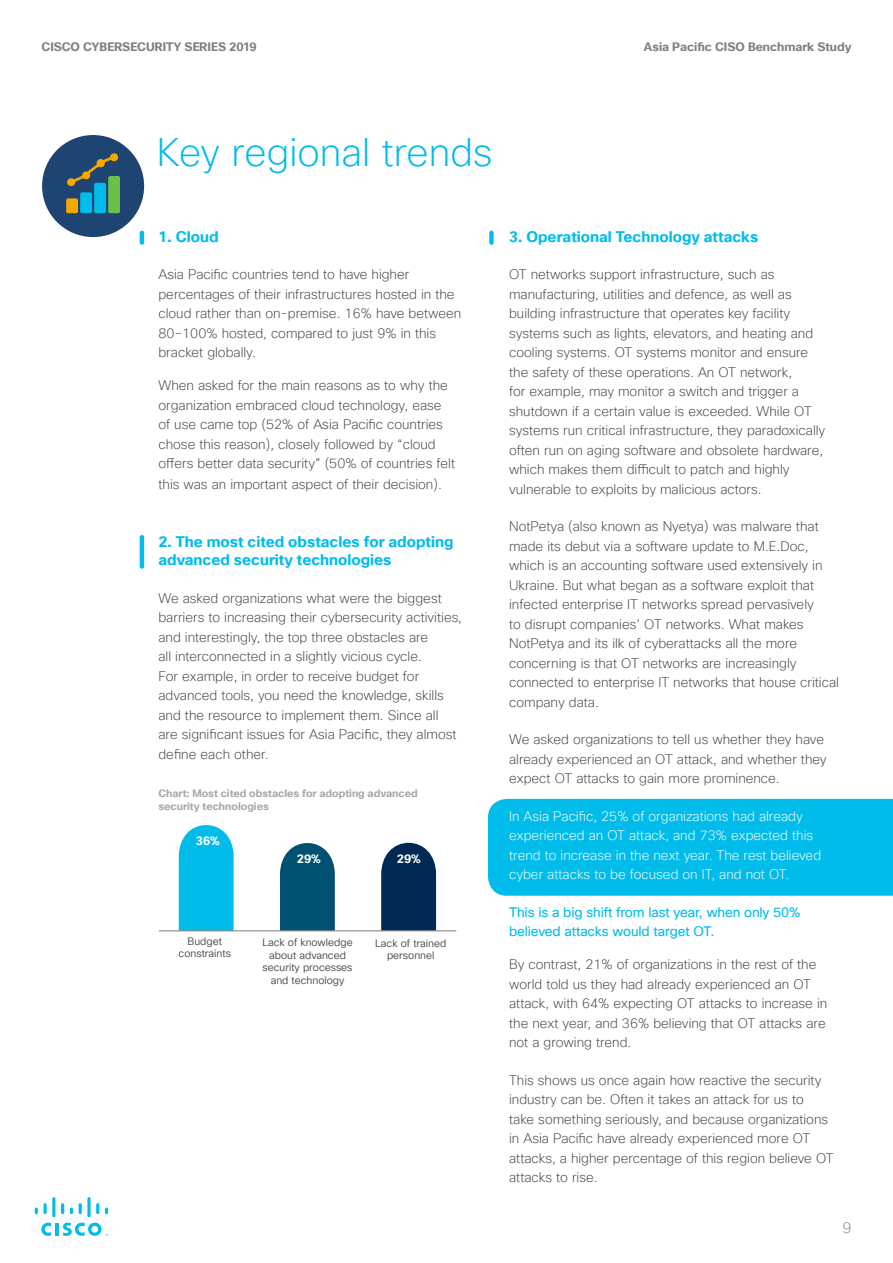
<style>
.page{position:relative;width:893px;height:1263px;background:#fff}
.page>*{position:absolute;margin:0;border:0;box-sizing:border-box;transform-origin:0 0}
.t1{font:200 39px "Cisco Sans TT";color:#00bceb}
.t2{font:700 15px/18px "Cisco Sans TT";color:#00bceb}
.t3{font:200 15px "Cisco Sans TT";color:#808080}
.t4{font:200 13.5px/19.5px "Cisco Sans TT";color:#404040}
.t5{font:200 13.5px/19.5px "Cisco Sans TT";color:#fff}
.t6{font:13.5px/19.5px "Cisco Sans TT";letter-spacing:-.01em;color:#00bceb}
.t7{font:700 12px "Cisco Sans TT";color:#808080}
.t8{font:700 12px "Cisco Sans TT";color:#fff}
.t9{font:10.5px/12.6px "Cisco Sans TT Light";color:#404040;text-align:center}
.t10{font:700 10.5px/12.6px "Cisco Sans TT";color:#a6a8ab}
</style>
<div class="page">
<hr style="left:55px;top:1223px;width:4px;height:12px;background:#02bcea">
<svg style="left:41px;top:1222px;width:10px;height:14px"></svg>
<svg style="left:35px;top:1207px;width:3px;height:7px"></svg>
<svg style="left:43px;top:1203px;width:4px;height:11px"></svg>
<hr style="left:52px;top:1197px;width:3px;height:20px;background:#02bcea;border-radius:2px">
<svg style="left:61px;top:1203px;width:3px;height:11px"></svg>
<svg style="left:70px;top:1207px;width:3px;height:7px"></svg>
<svg style="left:79px;top:1203px;width:3px;height:11px"></svg>
<svg style="left:87px;top:1197px;width:4px;height:20px"></svg>
<svg style="left:96px;top:1203px;width:3px;height:11px"></svg>
<svg style="left:105px;top:1207px;width:3px;height:7px"></svg>
<svg style="left:63px;top:1222px;width:45px;height:14px"></svg>
<div style="left:488px;top:799px;width:405px;height:97px;background:#00bceb"></div>
<div style="left:42px;top:135px;width:102px;height:102px;background:#1e4471;border-radius:50%"></div>
<svg style="left:110px;top:153px;width:8px;height:8px"></svg>
<svg style="left:66px;top:156px;width:54px;height:57px"></svg>
<hr style="left:140px;top:231px;width:4px;height:14px;background:#00bcef;border-radius:2px">
<div style="left:489px;top:231px;width:5px;height:14px;background:#00bcef;border-radius:2px"></div>
<hr style="left:140px;top:535px;width:4px;height:34px;background:#00bcef;border-radius:2px">
<svg style="left:179px;top:825px;width:55px;height:105px;background:#10c0ec"></svg>
<svg style="left:381px;top:843px;width:55px;height:87px;background:#133860"></svg>
<svg style="left:280px;top:843px;width:55px;height:87px;background:#135d7c"></svg>
<hr style="left:159px;top:930px;width:297px;height:1px;background:#7b7b7a">
<p class="t7" style="left:41px;top:38px;width:217px">CISCO CYBERSECURITY SERIES 2019</p>
<p class="t7" style="left:644px;top:38px;width:209px">Asia Pacific CISO Benchmark Study</p>
<h1 class="t1" style="left:157px;top:127px;width:337px">Key regional trends</h1>
<p class="t2" style="left:158px;top:228px;width:62px">1. Cloud</p>
<p class="t4" style="left:158px;top:265px;width:304px">Asia Pacific countries tend to have higher percentages of their infrastructures hosted in the cloud rather than on-premise. 16% have between 80–100% hosted, compared to just 9% in this bracket globally.</p>
<p class="t4" style="left:158px;top:376px;width:298px">When asked for the main reasons as to why the organization embraced cloud technology, ease of use came top (52% of Asia Pacific countries chose this reason), closely followed by “cloud offers better data security” (50% of countries felt</p>
<p class="t4" style="left:158px;top:475px;width:285px">this was an important aspect of their decision).</p>
<p class="t2" style="left:158px;top:533px;width:296px">2. The most cited obstacles for adopting advanced security technologies</p>
<p class="t4" style="left:158px;top:589px;width:305px">We asked organizations what were the biggest barriers to increasing their cybersecurity activities, and interestingly, the top three obstacles are<br>all interconnected in a slightly vicious cycle.<br>For example, in order to receive budget for advanced tools, you need the knowledge, skills and the resource to implement them. Since all<br>are significant issues for Asia Pacific, they almost define each other.</p>
<p class="t10" style="left:158px;top:787px;width:261px">Chart: Most cited obstacles for adopting advanced security technologies</p>
<p class="t8" style="left:196px;top:833px;width:25px">36%</p>
<p class="t8" style="left:297px;top:851px;width:25px">29%</p>
<p class="t8" style="left:397px;top:851px;width:25px">29%</p>
<p class="t9" style="left:179px;top:936px;width:54px;line-height:12px">Budget constraints</p>
<p class="t9" style="left:262px;top:936px;width:92px">Lack of knowledge about advanced security processes and technology</p>
<p class="t9" style="left:375px;top:937px;width:73px;line-height:12px">Lack of trained personnel</p>
<p class="t2" style="left:509px;top:228px;width:251px">3. Operational Technology attacks</p>
<p class="t4" style="left:509px;top:265px;width:318px">OT networks support infrastructure, such as manufacturing, utilities and defence, as well as building infrastructure that operates key facility systems such as lights, elevators, and heating and cooling systems. OT systems monitor and ensure the safety of these operations. An OT network,<br>for example, may monitor a switch and trigger a shutdown if a certain value is exceeded. While OT systems run critical infrastructure, they paradoxically often run on aging software and obsolete hardware, which makes them difficult to patch and highly vulnerable to exploits by malicious actors.</p>
<p class="t4" style="left:509px;top:517px;width:331px">NotPetya (also known as Nyetya) was malware that made its debut via a software update to M.E.Doc, which is an accounting software used extensively in Ukraine. But what began as a software exploit that infected enterprise IT networks spread pervasively<br>to disrupt companies’ OT networks. What makes NotPetya and its ilk of cyberattacks all the more concerning is that OT networks are increasingly connected to enterprise IT networks that house critical company data.</p>
<p class="t4" style="left:509px;top:730px;width:319px">We asked organizations to tell us whether they have already experienced an OT attack, and whether they expect OT attacks to gain more prominence.</p>
<p class="t5" style="left:509px;top:807px;width:314px">In Asia Pacific, 25% of organizations had already experienced an OT attack, and 73% expected this trend to increase in the next year. The rest believed cyber attacks to be focused on IT, and not OT.</p>
<p class="t6" style="left:509px;top:903px;width:293px">This is a big shift from last year, when only 50% believed attacks would target OT.</p>
<p class="t4" style="left:509px;top:955px;width:320px">By contrast, 21% of organizations in the rest of the world told us they had already experienced an OT attack, with 64% expecting OT attacks to increase in the next year, and 36% believing that OT attacks are not a growing trend.</p>
<p class="t4" style="left:509px;top:1071px;width:326px">This shows us once again how reactive the security industry can be. Often it takes an attack for us to<br>take something seriously, and because organizations in Asia Pacific have already experienced more OT attacks, a higher percentage of this region believe OT attacks to rise.</p>
<p class="t3" style="left:842px;top:1217px;width:10px">9</p>
</div>
